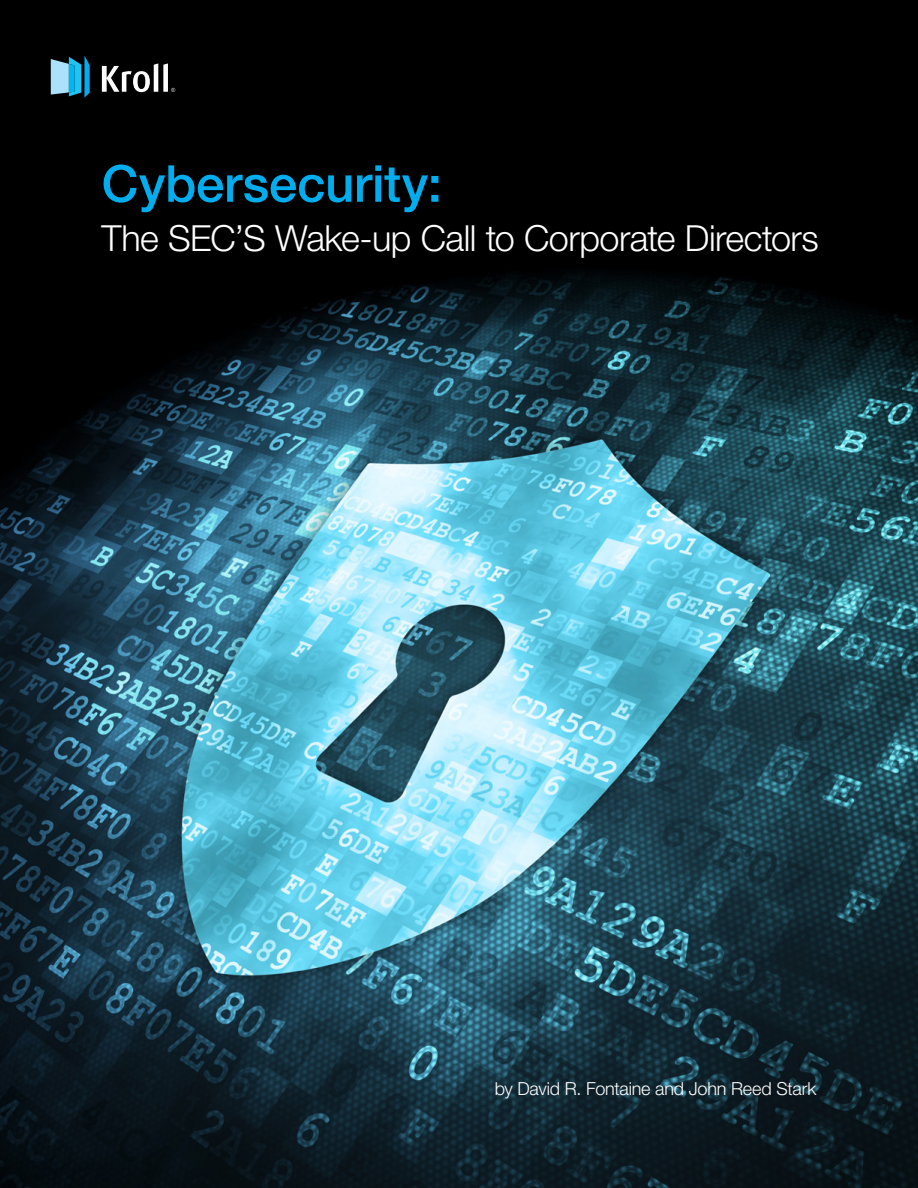
<style>
.page{position:relative;width:918px;height:1188px;background:#fff}
.page>*{position:absolute;margin:0;border:0;box-sizing:border-box;transform-origin:0 0}
.t1{font:500 51px "Helvetica Neue LT Std";letter-spacing:-.005em;color:#00aeef}
.t2{font:300 36px "Helvetica Neue LT Std";letter-spacing:-.015em;color:#fff}
.t3{font:300 18px "Helvetica Neue LT Std";letter-spacing:-.01em;color:#fff}
</style>
<div class="page">
<img style="left:0;top:0;width:918px;height:1188px">
<svg style="left:51px;top:56px;width:39px;height:42px;background:#4091ae"></svg>
<svg style="left:102px;top:63px;width:73px;height:29px"></svg>
<h1 class="t1" style="left:102px;top:153px;width:342px">Cybersecurity:</h1>
<p class="t2" style="left:102px;top:216px;width:719px">The SEC’S Wake-up Call to Corporate Directors</p>
<p class="t3" style="left:495px;top:1078px;width:323px">by David R. Fontaine and John Reed Stark</p>
</div>
